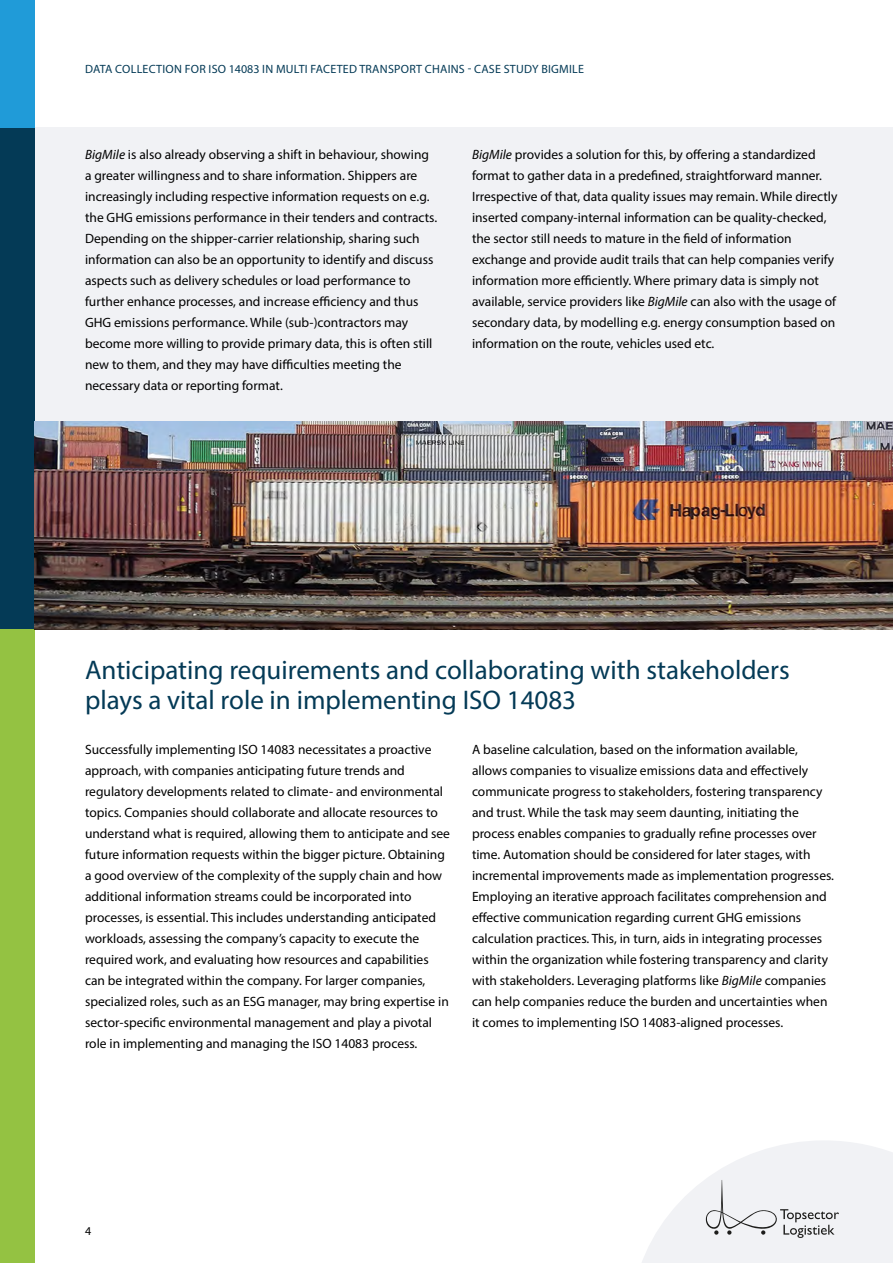
<style>
.page{position:relative;width:893px;height:1263px;background:#fff}
.page>*{position:absolute;margin:0;border:0;box-sizing:border-box;transform-origin:0 0}
.t1{font:27px/30px "Myriad Pro";color:#043a56}
.t2{font:13.5px/21px "Myriad Pro";color:#000}
.t3{font:12px "Myriad Pro";letter-spacing:.02em;color:#043a56}
.t4{font:12px "Myriad Pro";color:#000}
.s1{font-style:italic}
</style>
<div class="page">
<div style="left:34px;top:128px;width:859px;height:501px;background:#f1f2f5"></div>
<div style="left:0;top:128px;width:34px;height:501px;background:#043a56"></div>
<div style="left:0;top:629px;width:34px;height:634px;background:#94c242"></div>
<div style="left:0;top:0;width:34px;height:128px;background:#209bd8"></div>
<svg style="left:642px;top:1141px;width:251px;height:122px"></svg>
<img style="left:34px;top:421px;width:859px;height:208px">
<p class="t3" style="left:85px;top:61px;width:500px">DATA COLLECTION FOR ISO 14083 IN MULTI FACETED TRANSPORT CHAINS - CASE STUDY BIGMILE</p>
<p class="t2" style="left:85px;top:144px;width:354px"><span class="s1">BigMile</span> is also already observing a shift in behaviour, showing a greater willingness and to share information. Shippers are increasingly including respective information requests on e.g. the GHG emissions performance in their tenders and contracts.<br>Depending on the shipper-carrier relationship, sharing such information can also be an opportunity to identify and discuss aspects such as delivery schedules or load performance to further enhance processes, and increase efficiency and thus GHG emissions performance. While (sub-)contractors may become more willing to provide primary data, this is often still new to them, and they may have difficulties meeting the necessary data or reporting format.</p>
<p class="t2" style="left:472px;top:144px;width:367px"><span class="s1">BigMile</span> provides a solution for this, by offering a standardized format to gather data in a predefined, straightforward manner.<br>Irrespective of that, data quality issues may remain. While directly inserted company-internal information can be quality-checked, the sector still needs to mature in the field of information exchange and provide audit trails that can help companies verify information more efficiently. Where primary data is simply not available, service providers like <span class="s1">BigMile</span> can also with the usage of secondary data, by modelling e.g. energy consumption based on information on the route, vehicles used etc.</p>
<h1 class="t1" style="left:85px;top:655px;width:706px">Anticipating requirements and collaborating with stakeholders plays a vital role in implementing ISO 14083</h1>
<p class="t2" style="left:85px;top:739px;width:366px">Successfully implementing ISO 14083 necessitates a proactive approach, with companies anticipating future trends and regulatory developments related to climate- and environmental topics. Companies should collaborate and allocate resources to understand what is required, allowing them to anticipate and see future information requests within the bigger picture. Obtaining a good overview of the complexity of the supply chain and how additional information streams could be incorporated into processes, is essential. This includes understanding anticipated workloads, assessing the company’s capacity to execute the required work, and evaluating how resources and capabilities can be integrated within the company. For larger companies, specialized roles, such as an ESG manager, may bring expertise in sector-specific environmental management and play a pivotal role in implementing and managing the ISO 14083 process.</p>
<p class="t2" style="left:472px;top:739px;width:364px">A baseline calculation, based on the information available, allows companies to visualize emissions data and effectively communicate progress to stakeholders, fostering transparency and trust. While the task may seem daunting, initiating the process enables companies to gradually refine processes over time. Automation should be considered for later stages, with incremental improvements made as implementation progresses.<br>Employing an iterative approach facilitates comprehension and effective communication regarding current GHG emissions calculation practices. This, in turn, aids in integrating processes within the organization while fostering transparency and clarity with stakeholders. Leveraging platforms like <span class="s1">BigMile</span> companies can help companies reduce the burden and uncertainties when it comes to implementing ISO 14083-aligned processes.</p>
<p class="t4" style="left:85px;top:1223px;width:8px">4</p>
</div>
